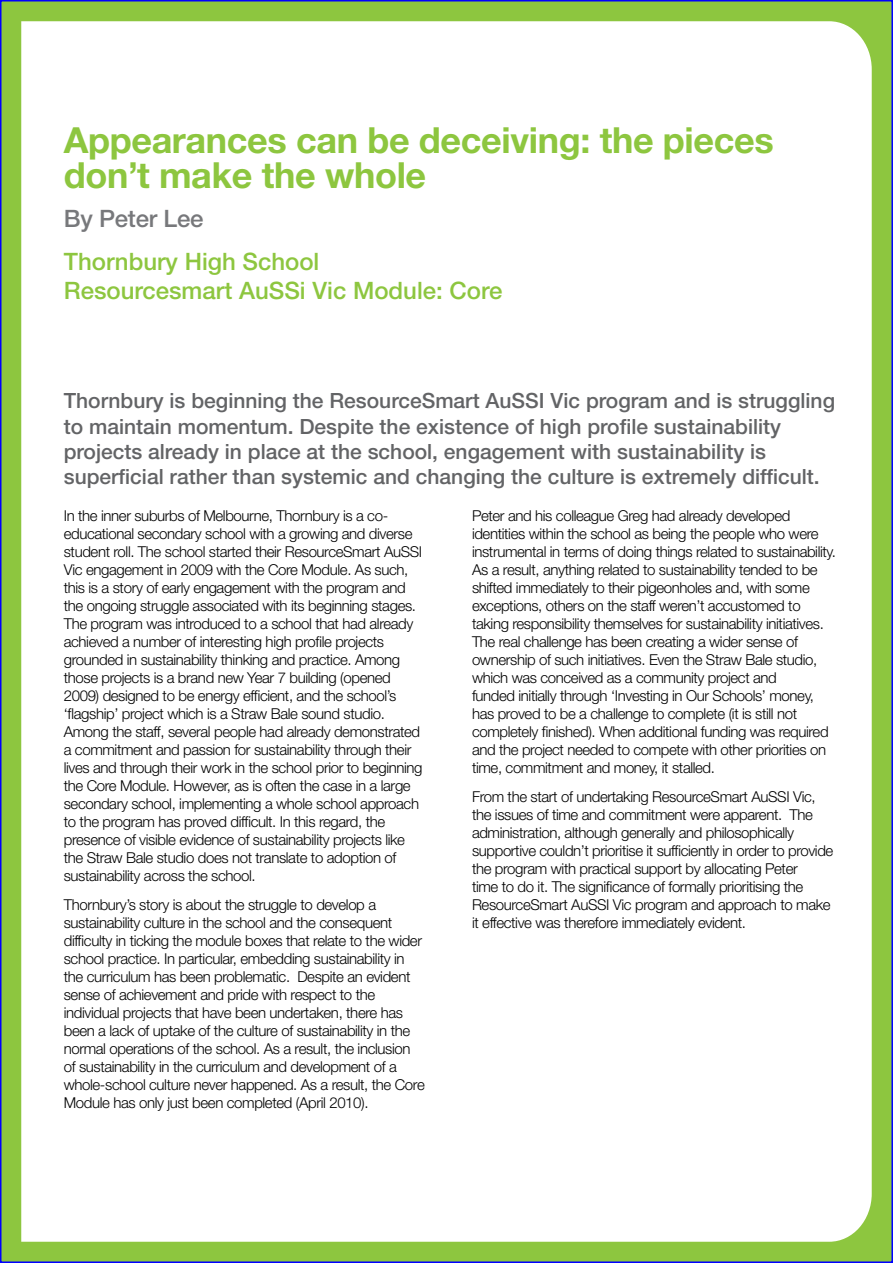
<style>
.page{position:relative;width:893px;height:1263px;background:#fff}
.page>*{position:absolute;margin:0;border:0;box-sizing:border-box;transform-origin:0 0}
.t1{font:700 36px/34.5px "Helvetica Neue LT Std";letter-spacing:-.01em;color:#8dc63f}
.t2{font:500 24px/28.8px "Helvetica Neue LT Std";color:#8dc63f}
.t3{font:500 24px "Helvetica Neue LT Std";letter-spacing:-.01em;color:#77787b}
.t4{font:500 21px/25.2px "Helvetica Neue LT Std";color:#636466}
.t5{font:300 15px/18px "Helvetica Neue LT Std";letter-spacing:-.025em;color:#000}
</style>
<div class="page">
<div style="left:1px;top:1px;width:891px;height:1261px;background:#8dc63f"></div>
<div style="left:21px;top:21px;width:851px;height:1221px;background:#fff"></div>
<h1 class="t1" style="left:64px;top:122px;width:711px">Appearances can be deceiving: the pieces don’t make the whole</h1>
<h2 class="t3" style="left:64px;top:204px;width:141px">By Peter Lee</h2>
<h2 class="t2" style="left:64px;top:247px;width:440px">Thornbury High School<br>Resourcesmart AuSSi Vic Module: Core</h2>
<p class="t4" style="left:64px;top:388px;width:773px">Thornbury is beginning the ResourceSmart AuSSI Vic program and is struggling to maintain momentum. Despite the existence of high profile sustainability projects already in place at the school, engagement with sustainability is superficial rather than systemic and changing the culture is extremely difficult.</p>
<p class="t5" style="left:64px;top:506px;width:360px">In the inner suburbs of Melbourne, Thornbury is a co&shy;educational secondary school with a growing and diverse student roll. The school started their ResourceSmart AuSSI Vic engagement in 2009 with the Core Module. As such, this is a story of early engagement with the program and the ongoing struggle associated with its beginning stages.<br>The program was introduced to a school that had already achieved a number of interesting high profile projects grounded in sustainability thinking and practice. Among those projects is a brand new Year 7 building (opened 2009) designed to be energy efficient, and the school’s ‘flagship’ project which is a Straw Bale sound studio.<br>Among the staff, several people had already demonstrated a commitment and passion for sustainability through their lives and through their work in the school prior to beginning the Core Module. However, as is often the case in a large secondary school, implementing a whole school approach to the program has proved difficult. In this regard, the presence of visible evidence of sustainability projects like the Straw Bale studio does not translate to adoption of sustainability across the school.</p>
<p class="t5" style="left:64px;top:895px;width:362px">Thornbury’s story is about the struggle to develop a sustainability culture in the school and the consequent difficulty in ticking the module boxes that relate to the wider school practice. In particular, embedding sustainability in the curriculum has been problematic. Despite an evident sense of achievement and pride with respect to the individual projects that have been undertaken, there has been a lack of uptake of the culture of sustainability in the normal operations of the school. As a result, the inclusion of sustainability in the curriculum and development of a whole-school culture never happened. As a result, the Core Module has only just been completed (April 2010).</p>
<p class="t5" style="left:472px;top:506px;width:365px">Peter and his colleague Greg had already developed identities within the school as being the people who were instrumental in terms of doing things related to sustainability.<br>As a result, anything related to sustainability tended to be shifted immediately to their pigeonholes and, with some exceptions, others on the staff weren’t accustomed to taking responsibility themselves for sustainability initiatives.<br>The real challenge has been creating a wider sense of ownership of such initiatives. Even the Straw Bale studio, which was conceived as a community project and<br>funded initially through ‘Investing in Our Schools’ money, has proved to be a challenge to complete (it is still not completely finished). When additional funding was required and the project needed to compete with other priorities on time, commitment and money, it stalled.</p>
<p class="t5" style="left:472px;top:787px;width:363px">From the start of undertaking ResourceSmart AuSSI Vic, the issues of time and commitment were apparent. The administration, although generally and philosophically supportive couldn’t prioritise it sufficiently in order to provide the program with practical support by allocating Peter<br>time to do it. The significance of formally prioritising the ResourceSmart AuSSI Vic program and approach to make it effective was therefore immediately evident.</p>
</div>
